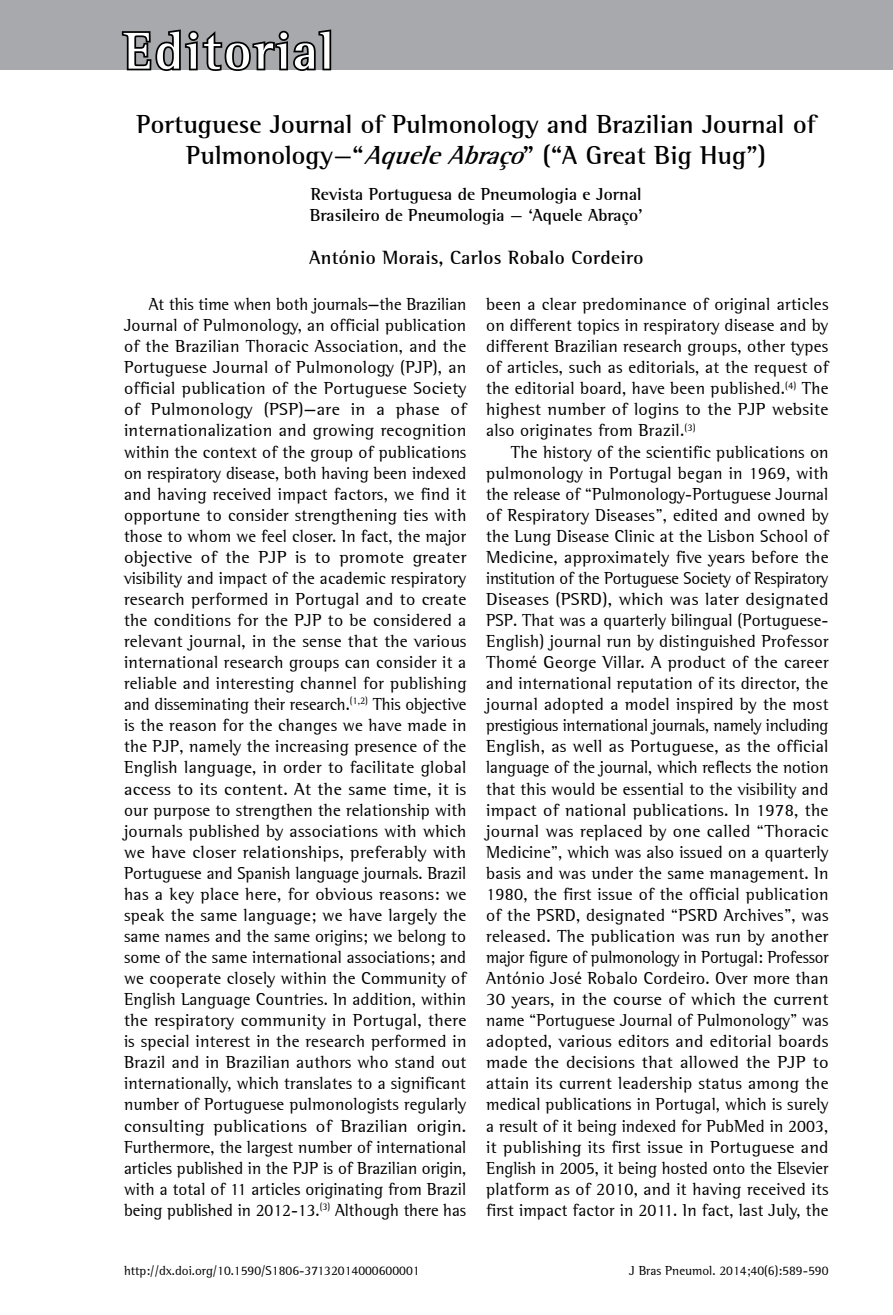
<style>
.page{position:relative;width:893px;height:1315px;background:#fff}
.page>*{position:absolute;margin:0;border:0;box-sizing:border-box;transform-origin:0 0}
.t1{font:700 52.5px "Libre Semi Serif S Si";letter-spacing:.05em;color:#fff}
.t2{font:700 26.25px/31.5px "Libre Semi Serif S Si";color:#000;text-align:center}
.t3{font:700 19.25px "Libre Semi Serif S Si";letter-spacing:.015em;color:#000}
.t4{font:17.5px/21px "Libre Semi Serif S Si";letter-spacing:.01em;color:#000;text-align:justify}
.t5{font:700 17.5px/21px "Libre Semi Serif S Si";color:#000}
.t6{font:13.12px "Libre Semi Serif S Si";color:#000}
.s1{font-style:italic}
</style>
<div class="page">
<div style="left:0;top:0;width:893px;height:70px;background:#a7a9ac"></div>
<svg style="left:121px;top:29px;width:211px;height:42px"></svg>
<h1 class="t1" style="left:124px;top:19px;width:211px">Editorial</h1>
<h2 class="t2" style="left:137px;top:108px;width:681px">Portuguese Journal of Pulmonology and Brazilian Journal of<br>Pulmonology—“<span class="s1">AqueleAbraço</span>” (“A Great Big Hug”)</h2>
<p class="t5" style="left:310px;top:184px;width:335px">Revista Portuguesa de Pneumologia e Jornal<br>Brasileiro de Pneumologia — ‘Aquele Abraço’</p>
<p class="t3" style="left:309px;top:246px;width:336px">António Morais, Carlos Robalo Cordeiro</p>
<p class="t4" style="left:124px;top:294px;width:344px;text-indent:25px">At this time when both journals—the Brazilian Journal of Pulmonology, an official publication of the Brazilian Thoracic Association, and the Portuguese Journal of Pulmonology (PJP), an official publication of the Portuguese Society of Pulmonology (PSP)—are in a phase of internationalization and growing recognition within the context of the group of publications on respiratory disease, both having been indexed and having received impact factors, we find it opportune to consider strengthening ties with those to whom we feel closer. In fact, the major objective of the PJP is to promote greater visibility and impact of the academic respiratory research performed in Portugal and to create the conditions for the PJP to be considered a relevant journal, in the sense that the various international research groups can consider it a reliable and interesting channel for publishing and disseminating their research.<sup>(1,2)</sup> This objective is the reason for the changes we have made in the PJP, namely the increasing presence of the English language, in order to facilitate global access to its content. At the same time, it is our purpose to strengthen the relationship with journals published by associations with which we have closer relationships, preferably with Portuguese and Spanish language journals. Brazil has a key place here, for obvious reasons: we speak the same language; we have largely the same names and the same origins; we belong to some of the same international associations; and we cooperate closely within the Community of English Language Countries. In addition, within the respiratory community in Portugal, there is special interest in the research performed in Brazil and in Brazilian authors who stand out internationally, which translates to a significant number of Portuguese pulmonologists regularly consulting publications of Brazilian origin.<br>Furthermore, the largest number of international articles published in the PJP is of Brazilian origin, with a total of 11 articles originating from Brazil being published in 2012-13.<sup>(3)</sup> Although there has</p>
<p class="t4" style="left:486px;top:294px;width:344px">been a clear predominance of original articles on different topics in respiratory disease and by different Brazilian research groups, other types of articles, such as editorials, at the request of the editorial board, have been published.<sup>(4)</sup> The highest number of logins to the PJP website also originates from Brazil.<sup>(3)</sup></p>
<p class="t4" style="left:486px;top:441px;width:344px;text-indent:25px">The history of the scientific publications on pulmonology in Portugal began in 1969, with the release of “Pulmonology-Portuguese Journal of Respiratory Diseases”, edited and owned by the Lung Disease Clinic at the Lisbon School of Medicine, approximately five years before the institution of the Portuguese Society of Respiratory Diseases (PSRD), which was later designated PSP. That was a quarterly bilingual (Portuguese-English) journal run by distinguished Professor Thomé George Villar. A product of the career and international reputation of its director, the journal adopted a model inspired by the most prestigious international journals, namely including English, as well as Portuguese, as the official language of the journal, which reflects the notion that this would be essential to the visibility and impact of national publications. In 1978, the journal was replaced by one called “Thoracic Medicine”, which was also issued on a quarterly basis and was under the same management. In 1980, the first issue of the official publication of the PSRD, designated “PSRD Archives”, was released. The publication was run by another major figure of pulmonology in Portugal: Professor António José Robalo Cordeiro. Over more than 30 years, in the course of which the current name “Portuguese Journal of Pulmonology” was adopted, various editors and editorial boards made the decisions that allowed the PJP to attain its current leadership status among the medical publications in Portugal, which is surely a result of it being indexed for PubMed in 2003, it publishing its first issue in Portuguese and English in 2005, it being hosted onto the Elsevier platform as of 2010, and it having received its first impact factor in 2011. In fact, last July, the</p>
<p class="t6" style="left:124px;top:1263px;width:297px">http://dx.doi.org/10.1590/S1806-37132014000600001</p>
<p class="t6" style="left:629px;top:1263px;width:201px">J Bras Pneumol. 2014;40(6):589-590</p>
</div>
